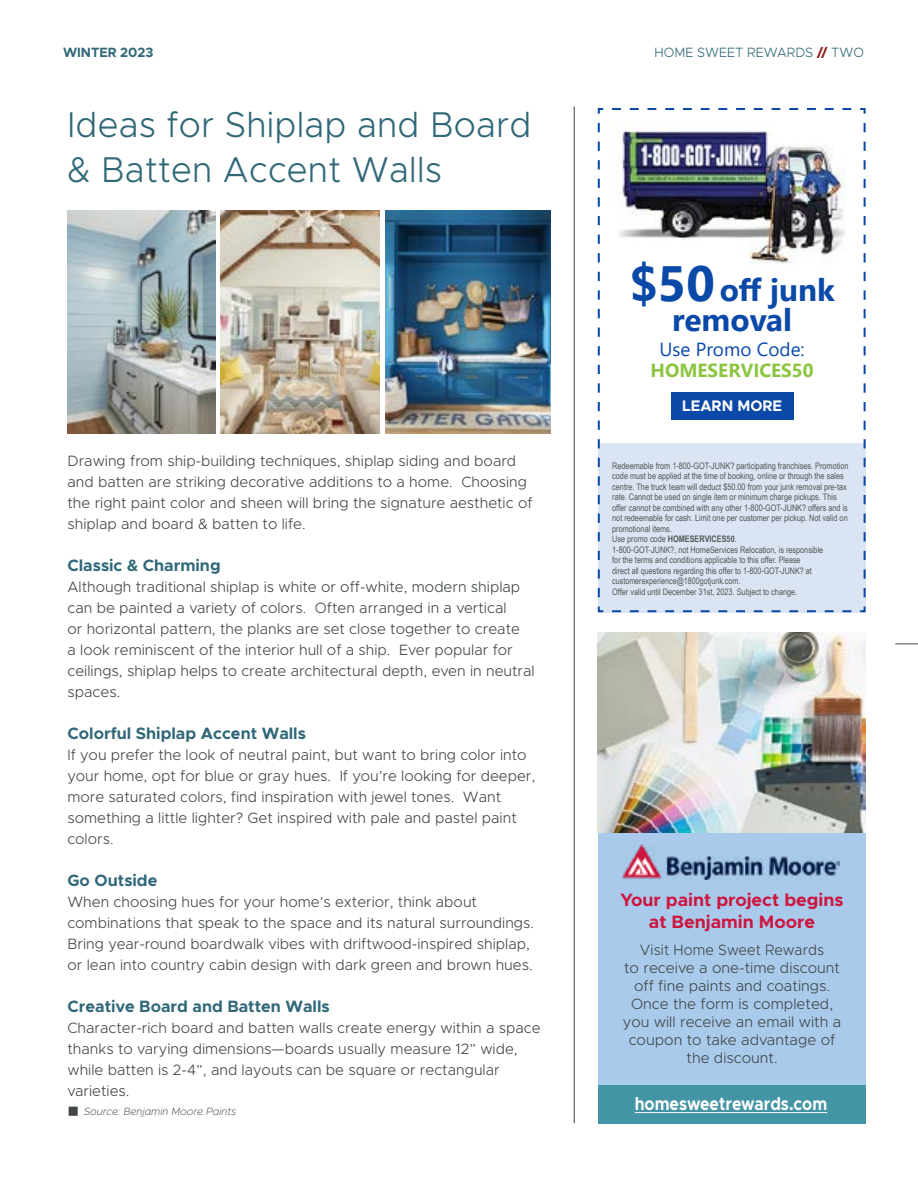
<style>
.page{position:relative;width:918px;height:1188px;background:#fff}
.page>*{position:absolute;margin:0;border:0;box-sizing:border-box;transform-origin:0 0}
.t1{font:300 36px/45px "Metropolis";letter-spacing:.005em;color:#306878}
.t2{font:700 31.5px/30px "Segoe UI";color:#0a49a8;text-align:center}
.t3{font:700 18.9px "Segoe UI";color:#8cc540}
.t4{font:18.9px "Segoe UI";color:#0a49a8}
.t5{font:700 18.45px "Metropolis";color:#fff;scale:.87 1}
.t6{font:700 18px/21.6px "Metropolis";color:#cd163f;text-align:center}
.t7{font:700 16.5px "Metropolis";color:#306878}
.t8{font:700 15.3px "Metropolis";color:#fff}
.t9{font:300 15px/21px "Metropolis";color:#3f4643}
.t10{font:300 15px/18px "Metropolis";color:#3f4643;text-align:center;scale:.95 1}
.t11{font:300 13.5px "Metropolis";color:#306878}
.t12{font:700 13.5px "Metropolis";color:#306878}
.t13{font:italic 200 10.5px "Metropolis";color:#3f4643}
.t14{font:9px/10.5px "Arial Narrow";color:#525856}
.s1{font-weight:700;color:#8f181b}
.s2{font-size:49.5px}
.s3{font-weight:700}
</style>
<div class="page">
<hr style="left:574px;top:107px;width:1px;height:1016px;background:#3f4643">
<svg style="left:895px;top:644px;width:23px;height:1px"></svg>
<svg style="left:597px;top:108px;width:269px;height:505px"></svg>
<img style="left:608px;top:123px;width:246px;height:144px">
<img style="left:68px;top:211px;width:148px;height:223px">
<img style="left:221px;top:211px;width:159px;height:223px">
<img style="left:386px;top:211px;width:165px;height:223px">
<div style="left:598px;top:801px;width:268px;height:322px;background:#a9caeb"></div>
<img style="left:598px;top:633px;width:268px;height:199px">
<img style="left:623px;top:845px;width:217px;height:34px">
<div style="left:598px;top:1086px;width:268px;height:38px;background:#4394a5"></div>
<hr style="left:635px;top:1112px;width:192px;height:1px;background:#fff">
<div style="left:671px;top:392px;width:122px;height:28px;background:#0a49a8"></div>
<p class="t12" style="left:63px;top:44px;width:92px">WINTER 2023</p>
<p class="t11" style="left:655px;top:44px;width:211px">HOME SWEET REWARDS <span class="s1">//</span> TWO</p>
<h1 class="t1" style="left:68px;top:102px;width:465px">Ideas for Shiplap and Board &amp; Batten Accent Walls</h1>
<p class="t9" style="left:68px;top:450px;width:467px">Drawing from ship-building techniques, shiplap siding and board and batten are striking decorative additions to a home. Choosing the right paint color and sheen will bring the signature aesthetic of shiplap and board &amp; batten to life.</p>
<p class="t7" style="left:68px;top:555px;width:155px">Classic &amp; Charming</p>
<p class="t9" style="left:68px;top:576px;width:469px">Although traditional shiplap is white or off-white, modern shiplap can be painted a variety of colors. Often arranged in a vertical<br>or horizontal pattern, the planks are set close together to create<br>a look reminiscent of the interior hull of a ship. Ever popular for ceilings, shiplap helps to create architectural depth, even in neutral spaces.</p>
<p class="t7" style="left:68px;top:723px;width:240px">Colorful Shiplap Accent Walls</p>
<p class="t9" style="left:68px;top:744px;width:469px">If you prefer the look of neutral paint, but want to bring color into your home, opt for blue or gray hues. If you’re looking for deeper, more saturated colors, find inspiration with jewel tones. Want something a little lighter? Get inspired with pale and pastel paint colors.</p>
<p class="t7" style="left:68px;top:870px;width:91px">Go Outside</p>
<p class="t9" style="left:68px;top:891px;width:468px">When choosing hues for your home’s exterior, think about combinations that speak to the space and its natural surroundings.<br>Bring year-round boardwalk vibes with driftwood-inspired shiplap, or lean into country cabin design with dark green and brown hues.</p>
<p class="t7" style="left:68px;top:996px;width:264px">Creative Board and Batten Walls</p>
<p class="t9" style="left:68px;top:1017px;width:475px">Character-rich board and batten walls create energy within a space thanks to varying dimensions—boards usually measure 12” wide, while batten is 2-4”, and layouts can be square or rectangular varieties.</p>
<p class="t13" style="left:68px;top:1105px;width:170px">■ Source: Benjamin Moore Paints</p>
<h2 class="t2" style="left:629px;top:273px;width:207px"><span class="s2">$50</span> off junk removal</h2>
<p class="t4" style="left:660px;top:332px;width:147px">Use Promo Code:</p>
<p class="t3" style="left:651px;top:353px;width:165px">HOMESERVICES50</p>
<p class="t8" style="left:682px;top:397px;width:101px">LEARN MORE</p>
<p class="t14" style="left:612px;top:460px;width:238px">Redeemable from 1-800-GOT-JUNK? participating franchises. Promotion code must be applied at the time of booking, online or through the sales centre. The truck team will deduct $50.00 from your junk removal pre-tax rate. Cannot be used on single item or minimum charge pickups. This offer cannot be combined with any other 1-800-GOT-JUNK? offers and is not redeemable for cash. Limit one per customer per pickup. Not valid on promotional items.<br>Use promo code <span class="s3">HOMESERVICES50</span>.<br>1-800-GOT-JUNK?, not HomeServices Relocation, is responsible<br>for the terms and conditions applicable to this offer. Please<br>direct all questions regarding this offer to 1-800-GOT-JUNK? at customerexperience@1800gotjunk.com.<br>Offer valid until December 31st, 2023. Subject to change.</p>
<p class="t6" style="left:621px;top:889px;width:224px">Your paint project begins at Benjamin Moore</p>
<p class="t10" style="left:623px;top:941px;width:231px">Visit Home Sweet Rewards<br>to receive a one-time discount off fine paints and coatings.<br>Once the form is completed, you will receive an email with a coupon to take advantage of the discount.</p>
<p class="t5" style="left:635px;top:1092px;width:223px">homesweetrewards.com</p>
</div>
